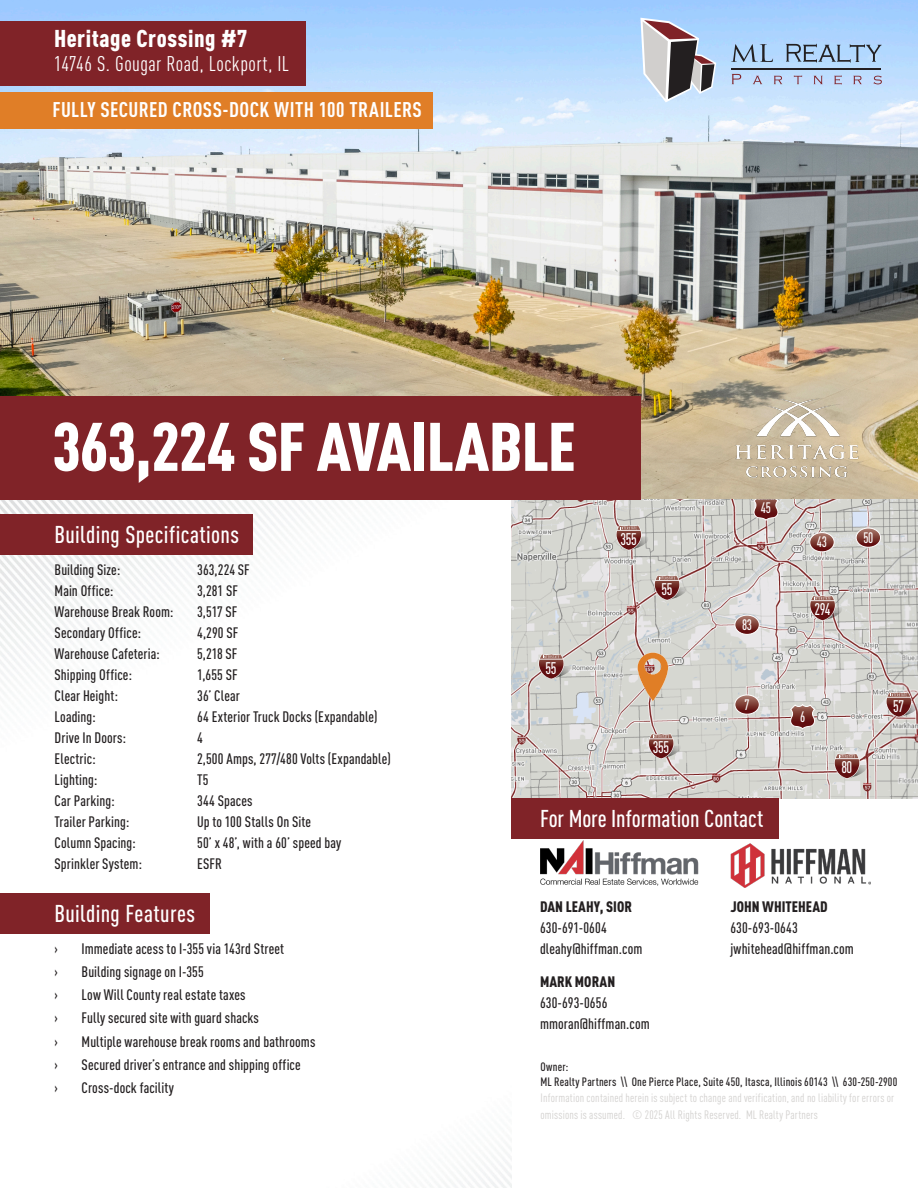
<style>
.page{position:relative;width:918px;height:1188px;background:#fff}
.page>*{position:absolute;margin:0;border:0;box-sizing:border-box;transform-origin:0 0}
.t1{font:900 67.5px "DIN Cond";letter-spacing:-.015em;color:#fff}
.t2{font:500 24px "DIN Cond";letter-spacing:.01em;color:#fff}
.t3{font:900 24px "DIN Cond";letter-spacing:.02em;color:#fff}
.t4{font:700 21px "DIN Cond";letter-spacing:.02em;color:#fff}
.t5{font:21px "DIN Cond";letter-spacing:.02em;color:#fff}
.t6{font:500 16.65px "DIN Cond";letter-spacing:-.03em;color:#fff;scale:.9 1}
.t7{font:500 15px "DIN Cond";letter-spacing:.01em;color:#231f20}
.t8{font:900 15px "DIN Cond";letter-spacing:.005em;color:#231f20}
.t9{font:500 15px "DIN Cond";letter-spacing:-.025em;color:#fff;scale:.9 1}
.t10{font:12px/16.5px "DIN Cond";letter-spacing:.015em;color:#d1cfcd}
.t11{font:500 12px "DIN Cond";letter-spacing:.02em;color:#231f20}
</style>
<div class="page">
<img style="left:0;top:500px;width:511px;height:688px">
<img style="left:0;top:0;width:918px;height:500px">
<img style="left:511px;top:500px;width:407px;height:298px">
<svg style="left:856px;top:528px;width:25px;height:19px"></svg>
<div style="left:856px;top:528px;width:25px;height:20px;border:1px solid #fff;border-radius:50%"></div>
<svg style="left:735px;top:695px;width:24px;height:19px"></svg>
<div style="left:735px;top:695px;width:25px;height:19px;border:1px solid #fff;border-radius:50%"></div>
<svg style="left:810px;top:533px;width:24px;height:19px"></svg>
<div style="left:810px;top:532px;width:24px;height:20px;border:1px solid #fff;border-radius:50%"></div>
<svg style="left:735px;top:615px;width:24px;height:19px"></svg>
<div style="left:735px;top:615px;width:25px;height:20px;border:1px solid #fff;border-radius:50%"></div>
<svg style="left:753px;top:509px;width:26px;height:13px"></svg>
<svg style="left:790px;top:704px;width:25px;height:26px"></svg>
<svg style="left:667px;top:500px;width:26px;height:3px"></svg>
<svg style="left:538px;top:654px;width:34px;height:25px"></svg>
<svg style="left:654px;top:575px;width:33px;height:25px"></svg>
<svg style="left:810px;top:595px;width:33px;height:26px"></svg>
<svg style="left:648px;top:733px;width:33px;height:26px"></svg>
<svg style="left:616px;top:525px;width:33px;height:25px"></svg>
<svg style="left:834px;top:753px;width:33px;height:26px"></svg>
<svg style="left:886px;top:692px;width:32px;height:25px"></svg>
<svg style="left:637px;top:652px;width:31px;height:50px;background:#d8a375"></svg>
<div style="left:0;top:396px;width:640px;height:104px;background:#802328"></div>
<div style="left:511px;top:798px;width:268px;height:41px;background:#802328"></div>
<div style="left:0;top:514px;width:252px;height:41px;background:#802328"></div>
<div style="left:0;top:893px;width:209px;height:41px;background:#802328"></div>
<svg style="left:731px;top:44px;width:42px;height:18px"></svg>
<svg style="left:786px;top:44px;width:96px;height:19px;background:#90acc9"></svg>
<svg style="left:732px;top:74px;width:9px;height:10px"></svg>
<svg style="left:753px;top:76px;width:9px;height:8px"></svg>
<svg style="left:774px;top:76px;width:8px;height:8px"></svg>
<svg style="left:794px;top:75px;width:8px;height:9px"></svg>
<svg style="left:814px;top:76px;width:9px;height:8px"></svg>
<svg style="left:834px;top:75px;width:8px;height:10px"></svg>
<svg style="left:853px;top:76px;width:9px;height:8px"></svg>
<svg style="left:873px;top:76px;width:9px;height:8px"></svg>
<hr style="left:732px;top:68px;width:149px;height:2px;background:#231f20">
<svg style="left:640px;top:18px;width:76px;height:84px;background:#9fa2ae"></svg>
<img style="left:540px;top:840px;width:330px;height:48px">
<div style="left:0;top:22px;width:306px;height:64px;background:#802328"></div>
<div style="left:0;top:93px;width:433px;height:36px;background:#e07e27"></div>
<img style="left:702px;top:367px;width:174px;height:142px">
<p class="t3" style="left:54px;top:23px;width:195px">Heritage Crossing #7</p>
<p class="t5" style="left:54px;top:52px;width:237px">14746 S. Gougar Road, Lockport, IL</p>
<p class="t4" style="left:52px;top:97px;width:371px">FULLY SECURED CROSS-DOCK WITH 100 TRAILERS</p>
<p class="t1" style="left:52px;top:405px;width:525px">363,224 SF AVAILABLE</p>
<p class="t2" style="left:55px;top:520px;width:186px">Building Specifications</p>
<p class="t6" style="left:621px;top:529px;width:20px">355</p>
<p class="t9" style="left:761px;top:499px;width:13px">45</p>
<p class="t7" style="left:55px;top:561px;width:67px">Building Size:</p>
<p class="t7" style="left:197px;top:561px;width:54px">363,224 SF</p>
<p class="t7" style="left:55px;top:582px;width:60px">Main Office:</p>
<p class="t7" style="left:197px;top:582px;width:42px">3,281 SF</p>
<p class="t7" style="left:55px;top:603px;width:120px">Warehouse Break Room:</p>
<p class="t7" style="left:197px;top:603px;width:42px">3,517 SF</p>
<p class="t7" style="left:55px;top:624px;width:88px">Secondary Office:</p>
<p class="t7" style="left:197px;top:624px;width:43px">4,290 SF</p>
<p class="t7" style="left:55px;top:645px;width:107px">Warehouse Cafeteria:</p>
<p class="t7" style="left:197px;top:645px;width:42px">5,218 SF</p>
<p class="t7" style="left:55px;top:666px;width:79px">Shipping Office:</p>
<p class="t7" style="left:197px;top:666px;width:42px">1,655 SF</p>
<p class="t7" style="left:55px;top:687px;width:65px">Clear Height:</p>
<p class="t7" style="left:197px;top:687px;width:44px">36’ Clear</p>
<p class="t7" style="left:55px;top:708px;width:43px">Loading:</p>
<p class="t7" style="left:197px;top:708px;width:182px">64 Exterior Truck Docks (Expandable)</p>
<p class="t7" style="left:55px;top:729px;width:73px">Drive In Doors:</p>
<p class="t7" style="left:197px;top:729px;width:7px">4</p>
<p class="t7" style="left:55px;top:750px;width:43px">Electric:</p>
<p class="t7" style="left:197px;top:750px;width:195px">2,500 Amps, 277/480 Volts (Expandable)</p>
<p class="t7" style="left:55px;top:771px;width:44px">Lighting:</p>
<p class="t7" style="left:197px;top:771px;width:13px">T5</p>
<p class="t7" style="left:55px;top:792px;width:61px">Car Parking:</p>
<p class="t7" style="left:197px;top:792px;width:57px">344 Spaces</p>
<p class="t7" style="left:55px;top:813px;width:76px">Trailer Parking:</p>
<p class="t7" style="left:197px;top:813px;width:116px">Up to 100 Stalls On Site</p>
<p class="t7" style="left:55px;top:834px;width:83px">Column Spacing:</p>
<p class="t7" style="left:197px;top:834px;width:146px">50’ x 48’, with a 60’ speed bay</p>
<p class="t7" style="left:55px;top:855px;width:89px">Sprinkler System:</p>
<p class="t7" style="left:197px;top:855px;width:26px">ESFR</p>
<p class="t6" style="left:546px;top:658px;width:14px">55</p>
<p class="t6" style="left:661px;top:579px;width:14px">55</p>
<p class="t6" style="left:653px;top:737px;width:20px">355</p>
<p class="t9" style="left:742px;top:616px;width:13px">83</p>
<p class="t9" style="left:745px;top:695px;width:7px">7</p>
<p class="t2" style="left:540px;top:804px;width:225px">For More Information Contact</p>
<p class="t9" style="left:817px;top:533px;width:13px">43</p>
<p class="t6" style="left:815px;top:599px;width:19px">294</p>
<p class="t9" style="left:863px;top:528px;width:12px">50</p>
<p class="t9" style="left:800px;top:708px;width:7px">6</p>
<p class="t6" style="left:841px;top:757px;width:14px">80</p>
<p class="t6" style="left:893px;top:696px;width:14px">57</p>
<p class="t2" style="left:55px;top:900px;width:142px">Building Features</p>
<p class="t7" style="left:55px;top:940px;width:5px">›</p>
<p class="t7" style="left:82px;top:940px;width:204px">Immediate acess to I-355 via 143rd Street</p>
<p class="t7" style="left:55px;top:963px;width:5px">›</p>
<p class="t7" style="left:82px;top:963px;width:124px">Building signage on I-355</p>
<p class="t7" style="left:55px;top:986px;width:5px">›</p>
<p class="t7" style="left:82px;top:986px;width:165px">Low Will County real estate taxes</p>
<p class="t7" style="left:55px;top:1009px;width:5px">›</p>
<p class="t7" style="left:82px;top:1009px;width:179px">Fully secured site with guard shacks</p>
<p class="t7" style="left:55px;top:1032px;width:5px">›</p>
<p class="t7" style="left:82px;top:1032px;width:235px">Multiple warehouse break rooms and bathrooms</p>
<p class="t7" style="left:55px;top:1056px;width:5px">›</p>
<p class="t7" style="left:82px;top:1056px;width:221px">Secured driver’s entrance and shipping office</p>
<p class="t7" style="left:55px;top:1079px;width:5px">›</p>
<p class="t7" style="left:82px;top:1079px;width:94px">Cross-dock facility</p>
<p class="t8" style="left:540px;top:898px;width:93px">DAN LEAHY, SIOR</p>
<p class="t7" style="left:540px;top:919px;width:68px">630-691-0604</p>
<p class="t7" style="left:540px;top:940px;width:104px">dleahy@hiffman.com</p>
<p class="t8" style="left:540px;top:973px;width:77px">MARK MORAN</p>
<p class="t7" style="left:540px;top:994px;width:69px">630-693-0656</p>
<p class="t7" style="left:540px;top:1015px;width:111px">mmoran@hiffman.com</p>
<p class="t8" style="left:730px;top:898px;width:99px">JOHN WHITEHEAD</p>
<p class="t7" style="left:730px;top:919px;width:69px">630-693-0643</p>
<p class="t7" style="left:730px;top:940px;width:125px">jwhitehead@hiffman.com</p>
<p class="t11" style="left:541px;top:1059px;width:29px">Owner:</p>
<p class="t11" style="left:541px;top:1074px;width:358px">ML Realty Partners \\ One Pierce Place, Suite 450, Itasca, Illinois 60143 \\ 630-250-2900</p>
<p class="t10" style="left:541px;top:1089px;width:355px">Information contained herein is subject to change and verification, and no liability for errors or omissions is assumed. © 2025 All Rights Reserved. ML Realty Partners</p>
</div>
